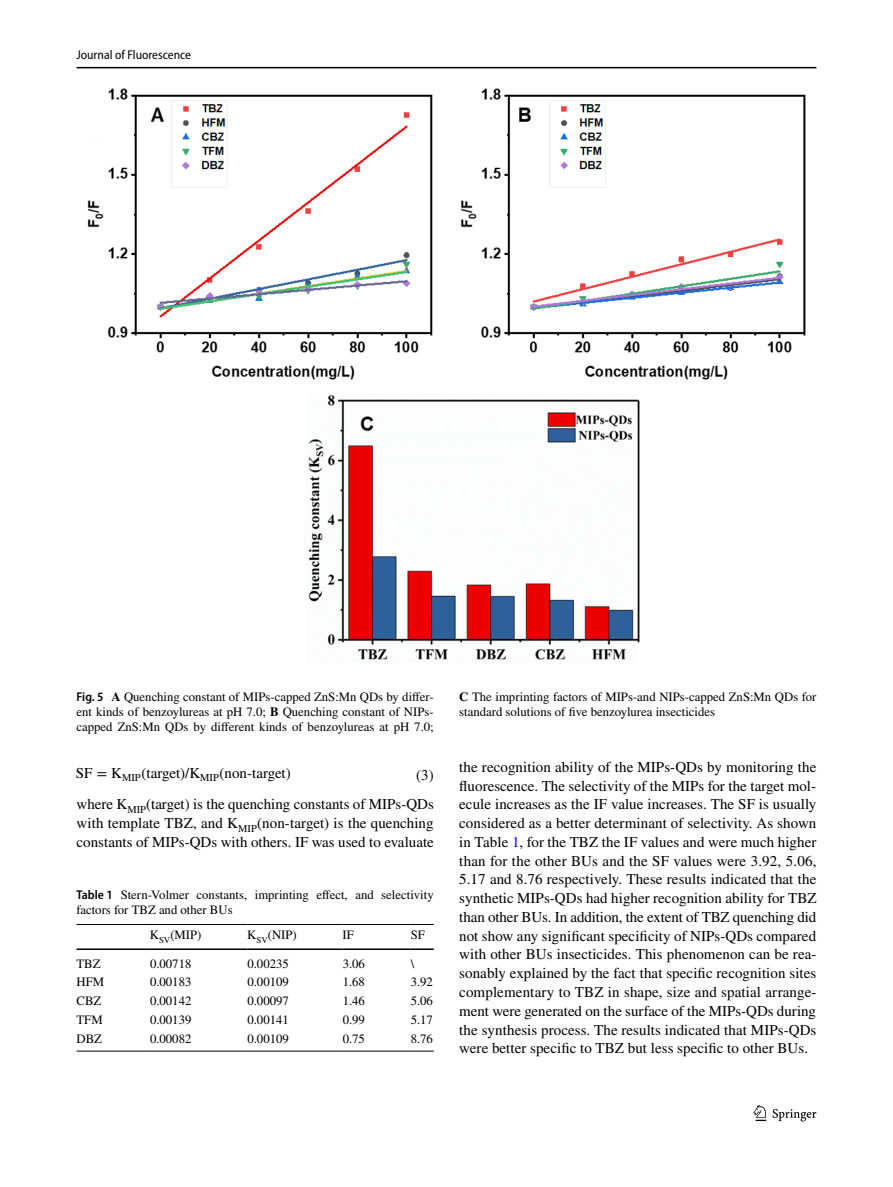
<style>
.page{position:relative;width:893px;height:1187px;background:#fff}
.page>*{position:absolute;margin:0;border:0;box-sizing:border-box;transform-origin:0 0}
.t1{font:15px/18.8px "STIX";letter-spacing:.005em;color:#000;text-align:justify}
.t2{font:15px "STIX General Regular 2";color:#000}
.t3{font:12.75px/15px "STIX";color:#000}
.t4{font:semi-condensed 12.75px "Myriad Pro";color:#000}
.s1{font-family:"Myriad Pro";font-weight:600;font-stretch:semi-condensed}
.s2{font-weight:700}
.s3{font-family:"STIX Math Regular 2"}
.s4{color:#00f}
</style>
<div class="page">
<hr style="left:77px;top:67px;width:739px;height:1px;background:#000">
<svg style="left:753px;top:1105px;width:13px;height:15px"></svg>
<svg style="left:773px;top:1109px;width:43px;height:12px"></svg>
<img style="left:87px;top:88px;width:719px;height:572px">
<hr style="left:77px;top:924px;width:73px;height:1px;background:#000">
<hr style="left:77px;top:948px;width:73px;height:1px;background:#000">
<hr style="left:150px;top:924px;width:97px;height:1px;background:#000">
<hr style="left:150px;top:948px;width:97px;height:1px;background:#000">
<hr style="left:247px;top:924px;width:96px;height:1px;background:#000">
<hr style="left:247px;top:948px;width:96px;height:1px;background:#000">
<hr style="left:343px;top:924px;width:68px;height:1px;background:#000">
<hr style="left:343px;top:948px;width:68px;height:1px;background:#000">
<svg style="left:411px;top:924px;width:23px;height:1px"></svg>
<svg style="left:411px;top:948px;width:23px;height:1px"></svg>
<hr style="left:77px;top:1050px;width:73px;height:1px;background:#000">
<hr style="left:150px;top:1050px;width:97px;height:1px;background:#000">
<hr style="left:247px;top:1050px;width:96px;height:1px;background:#000">
<hr style="left:343px;top:1050px;width:68px;height:1px;background:#000">
<svg style="left:411px;top:1050px;width:23px;height:1px"></svg>
<p class="t4" style="left:77px;top:48px;width:116px">Journal of Fluorescence</p>
<p class="t3" style="left:77px;top:689px;width:359px;text-align:justify"><span class="s1">Fig. 5</span> <span class="s2">A</span> Quenching constant of MIPs-capped ZnS:Mn QDs by differ&shy;ent kinds of benzoylureas at pH 7.0; <span class="s2">B</span> Quenching constant of NIPs&shy;capped ZnS:Mn QDs by different kinds of benzoylureas at pH 7.0;</p>
<p class="t3" style="left:459px;top:689px;width:359px"><span class="s2">C</span> The imprinting factors of MIPs-and NIPs-capped ZnS:Mn QDs for standard solutions of five benzoylurea insecticides</p>
<p class="t2" style="left:76px;top:767px;width:216px">SF <span class="s3">=</span> K<sub>MIP</sub>(target)/K<sub>MIP</sub>(non-target)</p>
<p class="t1" style="left:416px;top:766px;width:19px">(3)</p>
<p class="t1" style="left:459px;top:758px;width:359px">the recognition ability of the MIPs-QDs by monitoring the fluorescence. The selectivity of the MIPs for the target mol&shy;ecule increases as the IF value increases. The SF is usually considered as a better determinant of selectivity. As shown in Table <span class="s4">1</span>, for the TBZ the IF values and were much higher than for the other BUs and the SF values were 3.92, 5.06, 5.17 and 8.76 respectively. These results indicated that the synthetic MIPs-QDs had higher recognition ability for TBZ than other BUs. In addition, the extent of TBZ quenching did not show any significant specificity of NIPs-QDs compared with other BUs insecticides. This phenomenon can be rea&shy;sonably explained by the fact that specific recognition sites complementary to TBZ in shape, size and spatial arrange&shy;ment were generated on the surface of the MIPs-QDs during the synthesis process. The results indicated that MIPs-QDs were better specific to TBZ but less specific to other BUs.</p>
<p class="t1" style="left:77px;top:796px;width:359px">where K<sub>MIP</sub>(target) is the quenching constants of MIPs-QDs with template TBZ, and K<sub>MIP</sub>(non-target) is the quenching constants of MIPs-QDs with others. IF was used to evaluate</p>
<p class="t3" style="left:77px;top:887px;width:359px"><span class="s1">Table 1</span> Stern-Volmer constants, imprinting effect, and selectivity factors for TBZ and other BUs</p>
<p class="t3" style="left:150px;top:928px;width:53px">K<sub>SV</sub>(MIP)</p>
<p class="t3" style="left:247px;top:928px;width:51px">K<sub>SV</sub>(NIP)</p>
<p class="t3" style="left:343px;top:928px;width:13px">IF</p>
<p class="t3" style="left:411px;top:928px;width:16px">SF</p>
<p class="t3" style="left:77px;top:956px;width:26px">TBZ</p>
<p class="t3" style="left:150px;top:956px;width:43px">0.00718</p>
<p class="t3" style="left:247px;top:956px;width:43px">0.00235</p>
<p class="t3" style="left:343px;top:956px;width:24px">3.06</p>
<p class="t3" style="left:411px;top:956px;width:5px">\</p>
<p class="t3" style="left:77px;top:975px;width:29px">HFM</p>
<p class="t3" style="left:150px;top:975px;width:43px">0.00183</p>
<p class="t3" style="left:247px;top:975px;width:43px">0.00109</p>
<p class="t3" style="left:343px;top:975px;width:24px">1.68</p>
<p class="t3" style="left:411px;top:975px;width:24px">3.92</p>
<p class="t3" style="left:77px;top:994px;width:26px">CBZ</p>
<p class="t3" style="left:150px;top:994px;width:43px">0.00142</p>
<p class="t3" style="left:247px;top:994px;width:43px">0.00097</p>
<p class="t3" style="left:343px;top:994px;width:24px">1.46</p>
<p class="t3" style="left:411px;top:994px;width:24px">5.06</p>
<p class="t3" style="left:77px;top:1012px;width:28px">TFM</p>
<p class="t3" style="left:150px;top:1012px;width:43px">0.00139</p>
<p class="t3" style="left:247px;top:1012px;width:43px">0.00141</p>
<p class="t3" style="left:343px;top:1012px;width:24px">0.99</p>
<p class="t3" style="left:411px;top:1012px;width:24px">5.17</p>
<p class="t3" style="left:77px;top:1031px;width:27px">DBZ</p>
<p class="t3" style="left:150px;top:1031px;width:43px">0.00082</p>
<p class="t3" style="left:247px;top:1031px;width:43px">0.00109</p>
<p class="t3" style="left:343px;top:1031px;width:24px">0.75</p>
<p class="t3" style="left:411px;top:1031px;width:24px">8.76</p>
</div>
